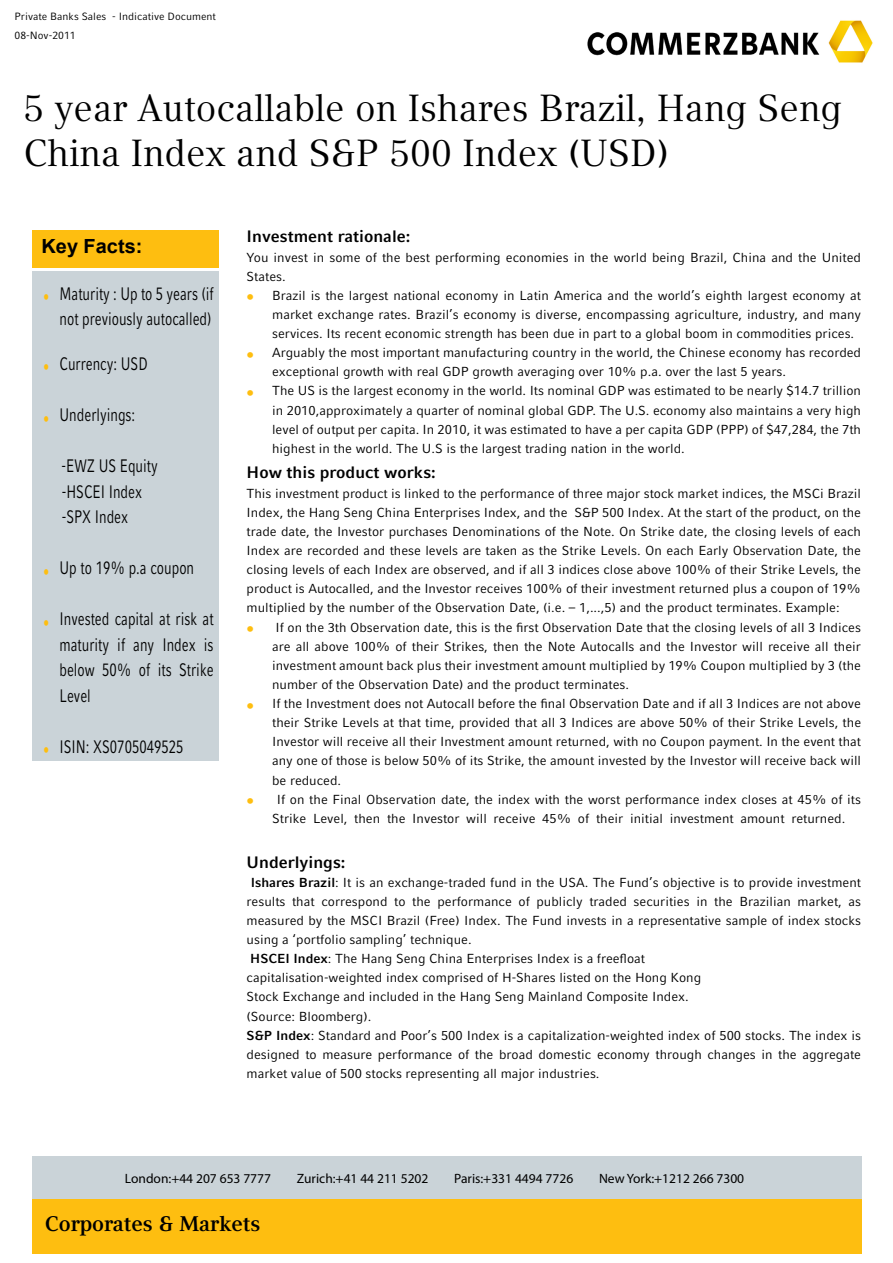
<style>
.page{position:relative;width:893px;height:1263px;background:#fff}
.page>*{position:absolute;margin:0;border:0;box-sizing:border-box;transform-origin:0 0}
.t1{font:37.5px/44.7px "Commerzbank Compatil Text";color:#000}
.t2{font:700 21px "Commerzbank Compatil Text";color:#000}
.t3{font:700 19.5px "Arial";color:#000}
.t4{font:18px/25.5px "Commerzbank Compatil Fact";color:#000;text-align:right;scale:.73 1}
.t5{font:700 16.5px "Commerzbank Compatil Fact";color:#000}
.t6{font:13.5px "Myriad Pro";color:#000}
.t7{font:13.05px/19.2px "Commerzbank Compatil Fact";color:#000;text-align:justify}
.t8{font:10.5px/19.2px "Commerzbank Compatil Fact";color:#000}
.s1{font-family:"Myriad Pro";font-size:27px;color:#febe10}
.s2{font-weight:700}
</style>
<div class="page">
<div style="left:33px;top:1199px;width:829px;height:55px;background:#febe10"></div>
<div style="left:33px;top:1156px;width:829px;height:42px;background:#cad3d8"></div>
<img style="left:587px;top:20px;width:286px;height:43px">
<div style="left:33px;top:230px;width:186px;height:38px;background:#febe10"></div>
<div style="left:33px;top:271px;width:186px;height:490px;background:#cad3d8"></div>
<p class="t8" style="left:15px;top:7px;width:203px">Private Banks Sales - Indicative Document<br>08-Nov-2011</p>
<h1 class="t1" style="left:23px;top:86px;width:820px">5 year Autocallable on Ishares Brazil, Hang Seng<br>China Index and S&amp;P 500 Index (USD)</h1>
<h3 class="t3" style="left:42px;top:233px;width:102px">Key Facts:</h3>
<h3 class="t4" style="left:43px;top:281px;width:235px"><span class="s1">•</span> Maturity : Up to 5 years (if not previously autocalled)</h3>
<h3 class="t4" style="left:43px;top:351px;width:144px"><span class="s1">•</span> Currency: USD</h3>
<h3 class="t4" style="left:43px;top:402px;width:127px"><span class="s1">•</span> Underlyings:</h3>
<h3 class="t4" style="left:62px;top:453px;width:133px;text-align:left">-EWZ US Equity -HSCEI Index -SPX Index</h3>
<h3 class="t4" style="left:43px;top:555px;width:208px"><span class="s1">•</span> Up to 19% p.a coupon</h3>
<h3 class="t4" style="left:60px;top:606px;width:213px;text-align:justify;text-indent:-16px"><span class="s1">•</span> Invested capital at risk at maturity if any Index is below 50% of its Strike Level</h3>
<h3 class="t4" style="left:43px;top:734px;width:193px"><span class="s1">•</span> ISIN: XS0705049525</h3>
<p class="t5" style="left:247px;top:227px;width:165px">Investment rationale:</p>
<p class="t7" style="left:247px;top:247px;width:616px">You invest in some of the best performing economies in the world being Brazil, China and the United<br>States.</p>
<p class="t7" style="left:272px;top:286px;width:590px;text-indent:-26px"><span class="s1">•</span> Brazil is the largest national economy in Latin America and the world’s eighth largest economy at market exchange rates. Brazil’s economy is diverse, encompassing agriculture, industry, and many services. Its recent economic strength has been due in part to a global boom in commodities prices.</p>
<p class="t7" style="left:272px;top:343px;width:590px;text-indent:-26px"><span class="s1">•</span> Arguably the most important manufacturing country in the world, the Chinese economy has recorded exceptional growth with real GDP growth averaging over 10% p.a. over the last 5 years.</p>
<p class="t7" style="left:272px;top:381px;width:590px;text-indent:-26px"><span class="s1">•</span> The US is the largest economy in the world. Its nominal GDP was estimated to be nearly $14.7 trillion in 2010,approximately a quarter of nominal global GDP. The U.S. economy also maintains a very high level of output per capita. In 2010, it was estimated to have a per capita GDP (PPP) of $47,284, the 7th highest in the world. The U.S is the largest trading nation in the world.</p>
<p class="t5" style="left:247px;top:463px;width:191px">How this product works:</p>
<p class="t7" style="left:247px;top:483px;width:616px">This investment product is linked to the performance of three major stock market indices, the MSCi Brazil Index, the Hang Seng China Enterprises Index, and the S&amp;P 500 Index. At the start of the product, on the trade date, the Investor purchases Denominations of the Note. On Strike date, the closing levels of each Index are recorded and these levels are taken as the Strike Levels. On each Early Observation Date, the closing levels of each Index are observed, and if all 3 indices close above 100% of their Strike Levels, the product is Autocalled, and the Investor receives 100% of their investment returned plus a coupon of 19% multiplied by the number of the Observation Date, (i.e. – 1,...,5) and the product terminates. Example:</p>
<p class="t7" style="left:272px;top:617px;width:590px;text-indent:-26px"><span class="s1">•</span> If on the 3th Observation date, this is the first Observation Date that the closing levels of all 3 Indices are all above 100% of their Strikes, then the Note Autocalls and the Investor will receive all their investment amount back plus their investment amount multiplied by 19% Coupon multiplied by 3 (the number of the Observation Date) and the product terminates.</p>
<p class="t7" style="left:272px;top:694px;width:590px;text-indent:-26px"><span class="s1">•</span> If the Investment does not Autocall before the final Observation Date and if all 3 Indices are not above their Strike Levels at that time, provided that all 3 Indices are above 50% of their Strike Levels, the Investor will receive all their Investment amount returned, with no Coupon payment. In the event that any one of those is below 50% of its Strike, the amount invested by the Investor will receive back will be reduced.</p>
<p class="t7" style="left:272px;top:790px;width:590px;text-indent:-26px"><span class="s1">•</span> If on the Final Observation date, the index with the worst performance index closes at 45% of its<br>Strike Level, then the Investor will receive 45% of their initial investment amount returned.</p>
<p class="t5" style="left:247px;top:852px;width:100px">Underlyings:</p>
<p class="t7" style="left:247px;top:872px;width:616px;text-align:left;text-indent:4px"><span class="s2">Ishares Brazil</span>: It is an exchange-traded fund in the USA. The Fund’s objective is to provide investment results that correspond to the performance of publicly traded securities in the Brazilian market, as measured by the MSCI Brazil (Free) Index. The Fund invests in a representative sample of index stocks using a ‘portfolio sampling’ technique.<br><span class="s2">HSCEI Index</span>: The Hang Seng China Enterprises Index is a freefloat<br>capitalisation-weighted index comprised of H-Shares listed on the Hong Kong<br>Stock Exchange and included in the Hang Seng Mainland Composite Index.<br>(Source: Bloomberg).<br><span class="s2">S&amp;P Index</span>: Standard and Poor’s 500 Index is a capitalization-weighted index of 500 stocks. The index is designed to measure performance of the broad domestic economy through changes in the aggregate market value of 500 stocks representing all major industries.</p>
<p class="t6" style="left:125px;top:1170px;width:148px">London:+44 207 653 7777</p>
<p class="t6" style="left:297px;top:1170px;width:133px">Zurich:+41 44 211 5202</p>
<p class="t6" style="left:454px;top:1170px;width:121px">Paris:+331 4494 7726</p>
<p class="t6" style="left:599px;top:1170px;width:147px">New York:+1212 266 7300</p>
<h2 class="t2" style="left:45px;top:1211px;width:217px">Corporates &amp; Markets</h2>
</div>
